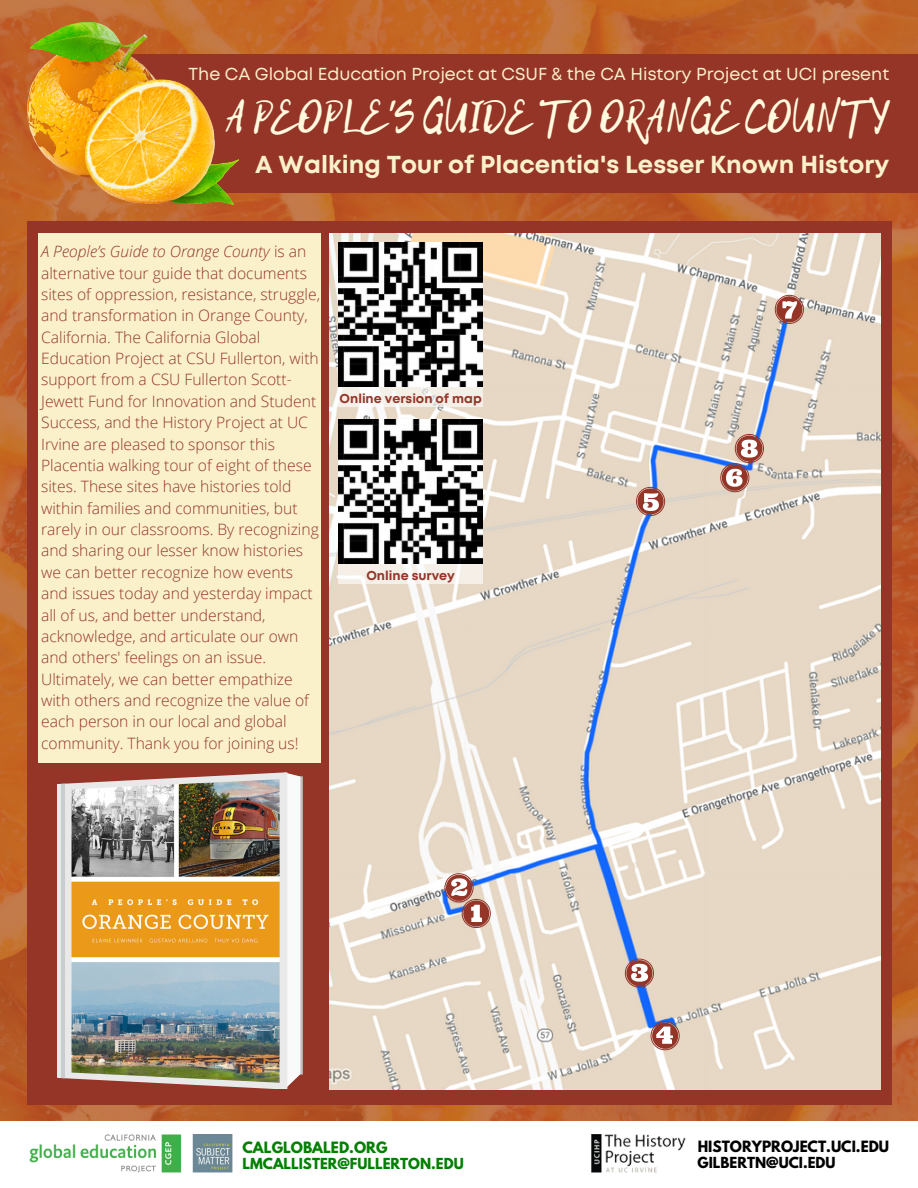
<style>
.page{position:relative;width:918px;height:1188px;background:#fff}
.page>*{position:absolute;margin:0;border:0;box-sizing:border-box;transform-origin:0 0}
.t1{font:44.25px "Hitch Hike";color:#fff9de}
.t2{font:700 24.45px "Mont";color:#faf1cb}
.t3{font:17.4px "Mont";color:#faf1cb}
.t4{font:300 15.6px/21.3px "Open Sans";color:#943528}
.t5{font:700 13.8px "League Spartan";color:#000}
.t6{font:700 13.8px "League Spartan";color:#008000}
.t7{font:700 13.5px "League Spartan";color:#008000}
.t8{font:700 13.5px "League Spartan";color:#000}
.t9{font:700 12.75px "Mont";color:#943528}
.s1{font-style:italic}
</style>
<div class="page">
<img style="left:0;top:0;width:918px;height:1121px">
<div style="left:27px;top:221px;width:864px;height:884px;background:#943528"></div>
<div style="left:38px;top:233px;width:283px;height:529px;background:#faf1cb"></div>
<img style="left:330px;top:233px;width:550px;height:856px">
<div style="left:122px;top:55px;width:796px;height:138px;background:#943528"></div>
<img style="left:27px;top:159px;width:212px;height:46px">
<svg style="left:27px;top:75px;width:128px;height:104px;background:#ea9c21"></svg>
<img style="left:80px;top:79px;width:158px;height:126px">
<img style="left:27px;top:23px;width:212px;height:52px">
<img style="left:29px;top:1134px;width:204px;height:38px">
<img style="left:591px;top:1134px;width:95px;height:38px">
<div style="left:287px;top:772px;width:13px;height:317px;background:#fafafa"></div>
<svg style="left:57px;top:772px;width:230px;height:317px;fill:#e9e9e9"></svg>
<hr style="left:61px;top:784px;width:4px;height:294px;background:#ccc">
<img style="left:72px;top:779px;width:208px;height:304px">
<svg style="left:444px;top:873px;width:47px;height:55px"></svg>
<svg style="left:625px;top:959px;width:29px;height:29px"></svg>
<svg style="left:651px;top:1021px;width:29px;height:29px"></svg>
<svg style="left:636px;top:487px;width:29px;height:29px"></svg>
<svg style="left:720px;top:434px;width:44px;height:58px"></svg>
<svg style="left:775px;top:295px;width:29px;height:29px"></svg>
<img style="left:339px;top:243px;width:144px;height:144px">
<svg style="left:339px;top:387px;width:144px;height:20px;background:#f5f0ea"></svg>
<img style="left:339px;top:419px;width:144px;height:144px">
<svg style="left:339px;top:564px;width:144px;height:20px;background:#f6f1ea"></svg>
<h3 class="t3" style="left:189px;top:67px;width:702px">The CA Global Education Project at CSUF &amp; the CA History Project at UCI present</h3>
<p class="t1" style="left:226px;top:91px;width:664px">A PEOPLE'S GUIDE TO ORANGE COUNTY</p>
<p class="t2" style="left:255px;top:156px;width:636px">A Walking Tour of Placentia's Lesser Known History</p>
<h2 class="t4" style="left:41px;top:240px;width:280px"><span class="s1">A People’s Guide to Orange County</span> is an alternative tour guide that documents sites of oppression, resistance, struggle, and transformation in Orange County, California. The California Global Education Project at CSU Fullerton, with support from a CSU Fullerton Scott-Jewett Fund for Innovation and Student Success, and the History Project at UC Irvine are pleased to sponsor this Placentia walking tour of eight of these sites. These sites have histories told within families and communities, but rarely in our classrooms. By recognizing and sharing our lesser know histories we can better recognize how events and issues today and yesterday impact all of us, and better understand, acknowledge, and articulate our own and others' feelings on an issue.<br>Ultimately, we can better empathize with others and recognize the value of each person in our local and global community. Thank you for joining us!</h2>
<p class="t9" style="left:340px;top:393px;width:144px">Online version of map</p>
<p class="t9" style="left:366px;top:570px;width:90px">Online survey</p>
<p class="t6" style="left:243px;top:1141px;width:147px">CALGLOBALED.ORG</p>
<p class="t5" style="left:698px;top:1140px;width:193px">HISTORYPROJECT.UCI.EDU</p>
<p class="t8" style="left:698px;top:1155px;width:140px">GILBERTN@UCI.EDU</p>
<p class="t7" style="left:243px;top:1157px;width:223px">LMCALLISTER@FULLERTON.EDU</p>
</div>
